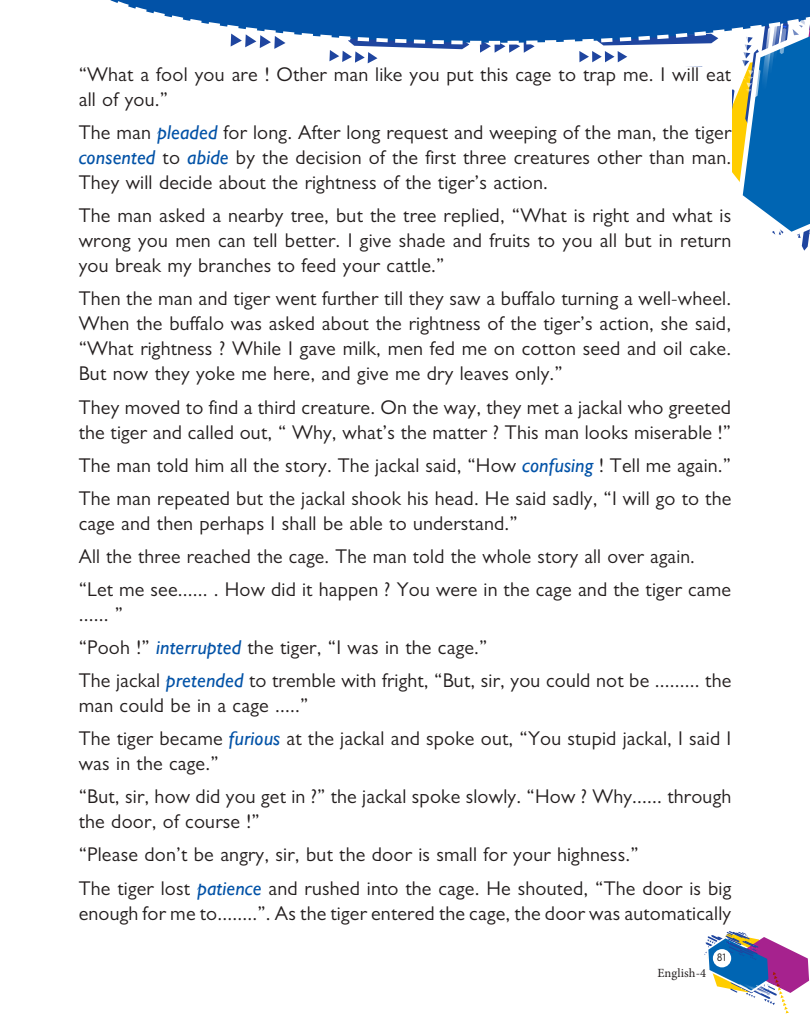
<style>
.page{position:relative;width:810px;height:1035px;background:#fff}
.page>*{position:absolute;margin:0;border:0;box-sizing:border-box;transform-origin:0 0}
.t1{font:20px/25px "Gill Sans MT Pro";letter-spacing:.01em;color:#241f1f}
.t2{font:12.5px "Minion Pro";letter-spacing:.01em;color:#241f1f}
.t3{font:10px "B Preplay";color:#241f1f}
.s1{font-family:"Gill Sans";font-style:italic;color:#0252a7}
</style>
<div class="page">
<svg style="left:230px;top:46px;width:580px;height:205px"></svg>
<svg style="left:110px;top:0;width:700px;height:46px"></svg>
<div style="left:79px;top:68px;width:652px;height:878px;background:#fff"></div>
<svg style="left:705px;top:931px;width:104px;height:83px"></svg>
<div style="left:713px;top:949px;width:18px;height:18px;background:#fff;border-radius:50%"></div>
<p class="t1" style="left:79px;top:62px;width:654px">“What a fool you are ! Other man like you put this cage to trap me. I will eat all of you.”</p>
<p class="t1" style="left:79px;top:120px;width:654px;text-align:justify">The man <span class="s1">pleaded</span> for long. After long request and weeping of the man, the tiger <span class="s1">consented</span> to <span class="s1">abide</span> by the decision of the first three creatures other than man.<br>They will decide about the rightness of the tiger’s action.</p>
<p class="t1" style="left:79px;top:203px;width:654px;text-align:justify">The man asked a nearby tree, but the tree replied, “What is right and what is wrong you men can tell better. I give shade and fruits to you all but in return you break my branches to feed your cattle.”</p>
<p class="t1" style="left:79px;top:286px;width:654px;text-align:justify">Then the man and tiger went further till they saw a buffalo turning a well-wheel.<br>When the buffalo was asked about the rightness of the tiger’s action, she said, “What rightness ? While I gave milk, men fed me on cotton seed and oil cake.<br>But now they yoke me here, and give me dry leaves only.”</p>
<p class="t1" style="left:79px;top:394px;width:654px">They moved to find a third creature. On the way, they met a jackal who greeted the tiger and called out, “ Why, what’s the matter ? This man looks miserable !”</p>
<p class="t1" style="left:79px;top:448px;width:654px;line-height:33.1px">The man told him all the story. The jackal said, “How <span class="s1">confusing</span> ! Tell me again.”<br>The man repeated but the jackal shook his head. He said sadly, “I will go to the</p>
<p class="t1" style="left:79px;top:506px;width:654px;line-height:33.1px">cage and then perhaps I shall be able to understand.”<br>All the three reached the cage. The man told the whole story all over again. “Let me see...... . How did it happen ? You were in the cage and the tiger came</p>
<p class="t1" style="left:79px;top:597px;width:654px;line-height:33.1px">...... ”<br>“Pooh !” <span class="s1">interrupted</span> the tiger, “I was in the cage.”<br>The jackal <span class="s1">pretended</span> to tremble with fright, “But, sir, you could not be ......... the</p>
<p class="t1" style="left:79px;top:689px;width:654px;line-height:33.1px">man could be in a cage .....”<br>The tiger became <span class="s1">furious</span> at the jackal and spoke out, “You stupid jackal, I said I</p>
<p class="t1" style="left:79px;top:747px;width:654px;line-height:33.1px">was in the cage.”<br>“But, sir, how did you get in ?” the jackal spoke slowly. “How ? Why...... through</p>
<p class="t1" style="left:79px;top:805px;width:654px;line-height:33.1px">the door, of course !”<br>“Please don’t be angry, sir, but the door is small for your highness.”<br>The tiger lost <span class="s1">patience</span> and rushed into the cage. He shouted, “The door is big</p>
<p class="t1" style="left:79px;top:900px;width:654px">enough for me to........”. As the tiger entered the cage, the door was automatically</p>
<p class="t2" style="left:657px;top:965px;width:50px">English-4</p>
<p class="t3" style="left:717px;top:952px;width:11px">81</p>
</div>
